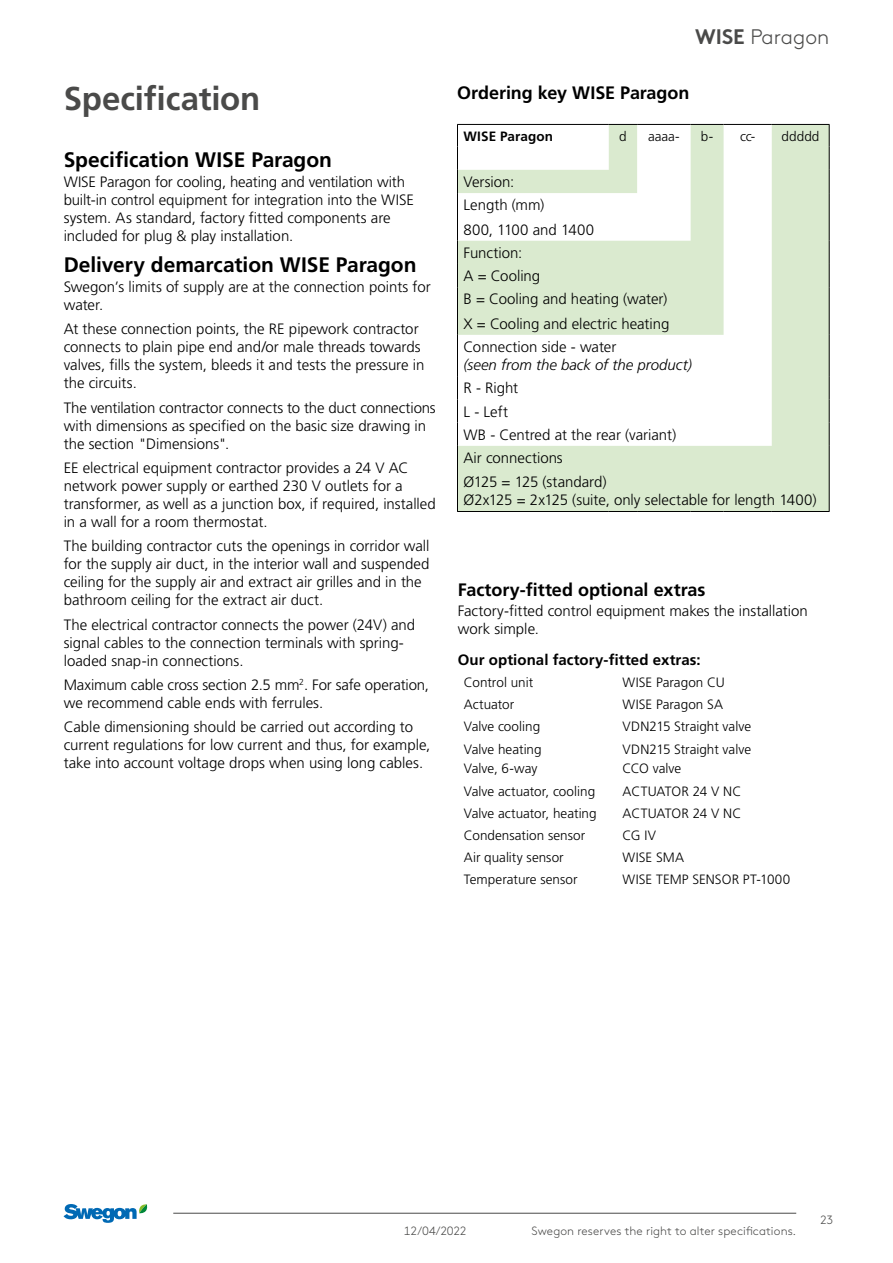
<style>
.page{position:relative;width:893px;height:1263px;background:#fff}
.page>*{position:absolute;margin:0;border:0;box-sizing:border-box;transform-origin:0 0}
.t1{font:700 33px "Frutiger LT Pro";letter-spacing:-.005em;color:#4a4a49}
.t2{font:700 21px "Frutiger LT Pro";letter-spacing:-.005em;color:#000}
.t3{font:300 21px "Swegon Brown";color:#4a4a49}
.t4{font:700 18px "Frutiger LT Pro";color:#000}
.t5{font:300 15px/18px "Frutiger LT Pro";color:#000}
.t6{font:700 15px "Frutiger LT Pro";letter-spacing:.005em;color:#000}
.t7{font:italic 300 15px "Frutiger LT Pro";color:#000}
.t8{font:300 13.5px/19.8px "Frutiger LT Pro";color:#000}
.t9{font:700 13.5px "Frutiger LT Pro";letter-spacing:.01em;color:#000}
.t10{font:300 12px "Swegon Brown";letter-spacing:.005em;color:#4a4a49}
.s1{font-weight:700}
</style>
<div class="page">
<hr style="left:173px;top:1213px;width:623px;height:1px;background:#4a4a49">
<svg style="left:64px;top:1204px;width:84px;height:19px"></svg>
<svg style="left:458px;top:125px;width:371px;height:386px;fill:#daeacf"></svg>
<hr style="left:829px;top:446px;width:1px;height:65px;background:#000">
<hr style="left:457px;top:124px;width:152px;height:1px;background:#000">
<svg style="left:609px;top:124px;width:28px;height:1px"></svg>
<hr style="left:637px;top:124px;width:54px;height:1px;background:#000">
<hr style="left:691px;top:124px;width:33px;height:1px;background:#000">
<hr style="left:724px;top:124px;width:48px;height:1px;background:#000">
<hr style="left:772px;top:124px;width:58px;height:1px;background:#000">
<svg style="left:457px;top:125px;width:1px;height:68px"></svg>
<svg style="left:829px;top:125px;width:1px;height:68px"></svg>
<hr style="left:457px;top:193px;width:1px;height:48px;background:#000">
<hr style="left:829px;top:193px;width:1px;height:48px;background:#000">
<svg style="left:457px;top:241px;width:1px;height:46px"></svg>
<svg style="left:829px;top:241px;width:1px;height:46px"></svg>
<hr style="left:457px;top:287px;width:1px;height:48px;background:#000">
<hr style="left:829px;top:287px;width:1px;height:48px;background:#000">
<hr style="left:457px;top:335px;width:1px;height:41px;background:#000">
<hr style="left:829px;top:335px;width:1px;height:41px;background:#000">
<svg style="left:457px;top:376px;width:1px;height:70px"></svg>
<svg style="left:829px;top:376px;width:1px;height:70px"></svg>
<hr style="left:457px;top:446px;width:1px;height:65px;background:#000">
<hr style="left:457px;top:511px;width:152px;height:1px;background:#000">
<svg style="left:609px;top:511px;width:28px;height:1px"></svg>
<hr style="left:637px;top:511px;width:54px;height:1px;background:#000">
<hr style="left:691px;top:511px;width:33px;height:1px;background:#000">
<hr style="left:724px;top:511px;width:48px;height:1px;background:#000">
<hr style="left:772px;top:511px;width:58px;height:1px;background:#000">
<h1 class="t1" style="left:64px;top:79px;width:198px">Specification</h1>
<h2 class="t2" style="left:64px;top:147px;width:270px">Specification WISE Paragon</h2>
<p class="t5" style="left:64px;top:173px;width:352px">WISE Paragon for cooling, heating and ventilation with built-in control equipment for integration into the WISE system. As standard, factory fitted components are included for plug &amp; play installation.</p>
<h2 class="t2" style="left:64px;top:252px;width:354px">Delivery demarcation WISE Paragon</h2>
<p class="t5" style="left:64px;top:278px;width:368px">Swegon’s limits of supply are at the connection points for water.</p>
<p class="t5" style="left:64px;top:320px;width:362px">At these connection points, the RE pipework contractor connects to plain pipe end and/or male threads towards valves, fills the system, bleeds it and tests the pressure in the circuits.</p>
<p class="t5" style="left:64px;top:398px;width:374px">The ventilation contractor connects to the duct connections with dimensions as specified on the basic size drawing in the section "Dimensions".</p>
<p class="t5" style="left:64px;top:459px;width:374px">EE electrical equipment contractor provides a 24 V AC network power supply or earthed 230 V outlets for a transformer, as well as a junction box, if required, installed in a wall for a room thermostat.</p>
<p class="t5" style="left:64px;top:537px;width:367px">The building contractor cuts the openings in corridor wall for the supply air duct, in the interior wall and suspended ceiling for the supply air and extract air grilles and in the bathroom ceiling for the extract air duct.</p>
<p class="t5" style="left:64px;top:615px;width:353px">The electrical contractor connects the power (24V) and signal cables to the connection terminals with spring&shy;loaded snap-in connections.</p>
<p class="t5" style="left:64px;top:676px;width:367px">Maximum cable cross section 2.5 mm<sup>2</sup>. For safe operation, we recommend cable ends with ferrules.</p>
<p class="t5" style="left:64px;top:718px;width:368px">Cable dimensioning should be carried out according to current regulations for low current and thus, for example, take into account voltage drops when using long cables.</p>
<h2 class="t3" style="left:695px;top:22px;width:136px"><span class="s1">WISE</span> Paragon</h2>
<p class="t4" style="left:457px;top:82px;width:234px">Ordering key WISE Paragon</p>
<p class="t9" style="left:463px;top:128px;width:91px">WISE Paragon</p>
<p class="t8" style="left:619px;top:126px;width:9px">d</p>
<p class="t8" style="left:648px;top:126px;width:33px">aaaa-</p>
<p class="t8" style="left:701px;top:126px;width:14px">b-</p>
<p class="t8" style="left:740px;top:126px;width:17px">cc-</p>
<p class="t8" style="left:782px;top:126px;width:39px">ddddd</p>
<p class="t5" style="left:463px;top:170px;width:207px;line-height:23.5px">Version:<br>Length (mm)<br>800, 1100 and 1400<br>Function:<br>A = Cooling<br>B = Cooling and heating (water)<br>X = Cooling and electric heating<br>Connection side - water</p>
<p class="t7" style="left:463px;top:356px;width:230px">(seen from the back of the product)</p>
<p class="t5" style="left:463px;top:376px;width:214px;line-height:23.5px">R - Right<br>L - Left<br>WB - Centred at the rear (variant)<br>Air connections<br>Ø125 = 125 (standard)</p>
<p class="t5" style="left:463px;top:491px;width:355px">Ø2x125 = 2x125 (suite, only selectable for length 1400)</p>
<p class="t4" style="left:458px;top:579px;width:249px">Factory-fitted optional extras</p>
<p class="t5" style="left:458px;top:602px;width:351px">Factory-fitted control equipment makes the installation work simple.</p>
<p class="t6" style="left:458px;top:651px;width:244px">Our optional factory-fitted extras:</p>
<p class="t8" style="left:464px;top:673px;width:71px">Control unit</p>
<p class="t8" style="left:623px;top:673px;width:104px">WISE Paragon CU</p>
<p class="t8" style="left:464px;top:695px;width:52px">Actuator</p>
<p class="t8" style="left:623px;top:695px;width:102px">WISE Paragon SA</p>
<p class="t8" style="left:464px;top:717px;width:78px">Valve cooling</p>
<p class="t8" style="left:623px;top:717px;width:130px">VDN215 Straight valve</p>
<p class="t8" style="left:464px;top:739px;width:79px">Valve heating<br>Valve, 6-way</p>
<p class="t8" style="left:623px;top:739px;width:130px">VDN215 Straight valve<br>CCO valve</p>
<p class="t8" style="left:464px;top:781px;width:133px">Valve actuator, cooling</p>
<p class="t8" style="left:623px;top:781px;width:120px">ACTUATOR 24 V NC</p>
<p class="t8" style="left:464px;top:803px;width:134px">Valve actuator, heating</p>
<p class="t8" style="left:623px;top:803px;width:120px">ACTUATOR 24 V NC</p>
<p class="t8" style="left:464px;top:825px;width:123px">Condensation sensor</p>
<p class="t8" style="left:623px;top:825px;width:35px">CG IV</p>
<p class="t8" style="left:464px;top:847px;width:101px">Air quality sensor</p>
<p class="t8" style="left:623px;top:847px;width:63px">WISE SMA</p>
<p class="t8" style="left:464px;top:869px;width:115px">Temperature sensor</p>
<p class="t8" style="left:623px;top:869px;width:169px">WISE TEMP SENSOR PT-1000</p>
<p class="t10" style="left:404px;top:1221px;width:64px">12/04/2022</p>
<p class="t10" style="left:532px;top:1221px;width:266px">Swegon reserves the right to alter specifications.</p>
<p class="t10" style="left:820px;top:1211px;width:15px">23</p>
</div>
